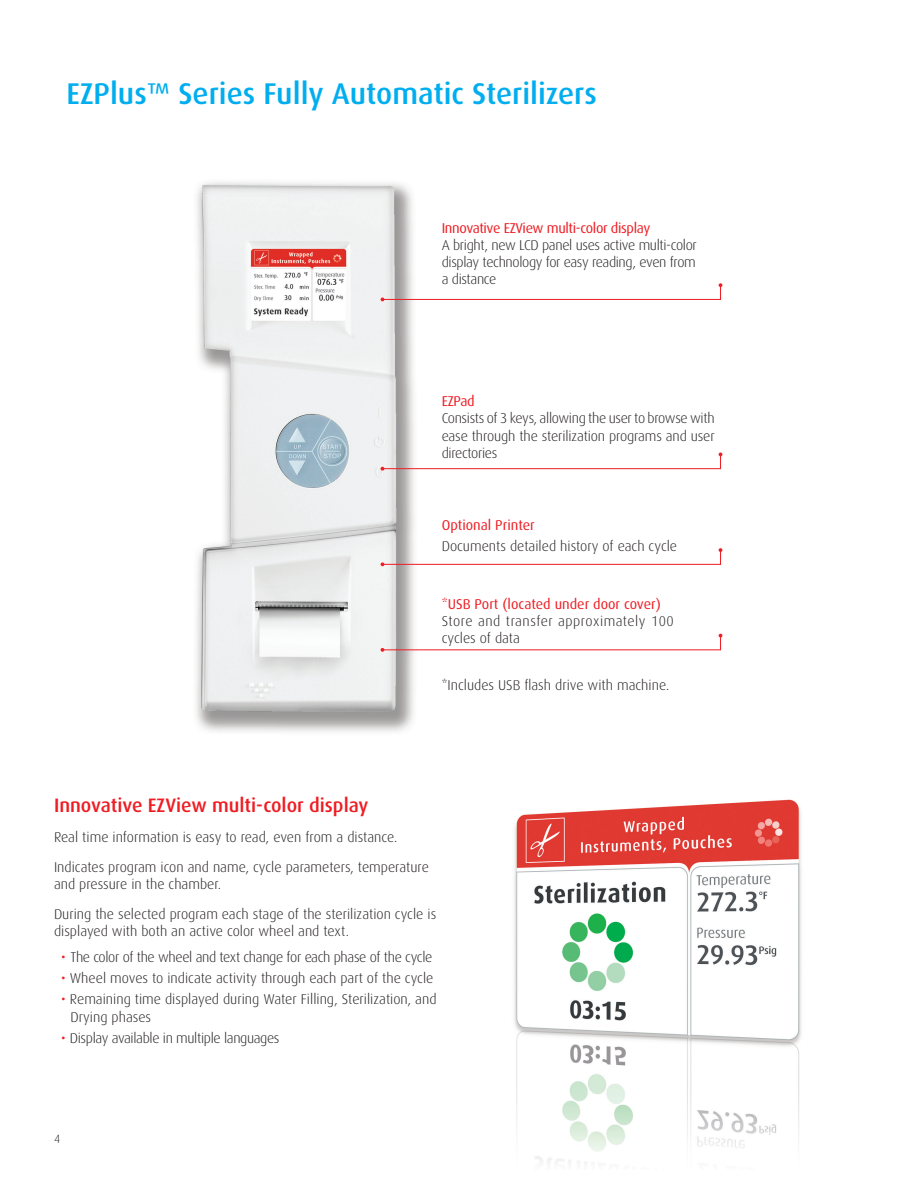
<style>
.page{position:relative;width:918px;height:1188px;background:#fff}
.page>*{position:absolute;margin:0;border:0;box-sizing:border-box;transform-origin:0 0}
.t1{font:500 30px "Dax";color:#00aeef}
.t2{font:500 19.5px "Dax";color:#ee1d23}
.t3{font:300 14.25px/17.1px "Dax";color:#231f20}
.t4{font:300 14.25px "Dax";letter-spacing:-.025em;color:#231f20}
.t5{font:14.25px "Dax";letter-spacing:-.01em;color:#ee1d23}
.t6{font:300 14.25px/17.1px "Dax";letter-spacing:.03em;color:#231f20}
.t7{font:300 12px "Dax";color:#231f20}
.s1{font-weight:400;color:#ee1d23}
</style>
<div class="page">
<img style="left:514px;top:799px;width:287px;height:364px">
<img style="left:196px;top:182px;width:218px;height:550px">
<svg style="left:381px;top:283px;width:341px;height:18px"></svg>
<svg style="left:381px;top:453px;width:341px;height:18px"></svg>
<svg style="left:381px;top:548px;width:341px;height:18px"></svg>
<svg style="left:381px;top:634px;width:341px;height:18px"></svg>
<h1 class="t1" style="left:67px;top:77px;width:532px">EZPlus™ Series Fully Automatic Sterilizers</h1>
<p class="t5" style="left:442px;top:220px;width:210px">Innovative EZView multi-color display</p>
<p class="t3" style="left:442px;top:237px;width:257px;text-align:justify">A bright, new LCD panel uses active multi-color display technology for easy reading, even from a distance</p>
<p class="t5" style="left:442px;top:393px;width:34px">EZPad</p>
<p class="t3" style="left:442px;top:410px;width:274px;text-align:justify">Consists of 3 keys, allowing the user to browse with ease through the sterilization programs and user directories</p>
<p class="t5" style="left:442px;top:517px;width:95px">Optional Printer</p>
<p class="t3" style="left:442px;top:538px;width:237px">Documents detailed history of each cycle</p>
<p class="t5" style="left:442px;top:596px;width:221px">*USB Port (located under door cover)</p>
<p class="t6" style="left:442px;top:612px;width:234px">Store and transfer approximately 100 cycles of data</p>
<p class="t3" style="left:442px;top:676px;width:229px">*Includes USB flash drive with machine.</p>
<h2 class="t2" style="left:54px;top:795px;width:316px">Innovative EZView multi-color display</h2>
<p class="t3" style="left:54px;top:823px;width:376px;line-height:29.8px">Real time information is easy to read, even from a distance.<br>Indicates program icon and name, cycle parameters, temperature</p>
<p class="t3" style="left:54px;top:870px;width:384px;line-height:29.8px">and pressure in the chamber.<br>During the selected program each stage of the sterilization cycle is</p>
<p class="t3" style="left:54px;top:923px;width:297px">displayed with both an active color wheel and text.</p>
<p class="t4" style="left:61px;top:949px;width:373px"><span class="s1">•</span> The color of the wheel and text change for each phase of the cycle</p>
<p class="t3" style="left:61px;top:970px;width:374px"><span class="s1">•</span> Wheel moves to indicate activity through each part of the cycle</p>
<p class="t3" style="left:71px;top:991px;width:368px;text-indent:-9px"><span class="s1">•</span> Remaining time displayed during Water Filling, Sterilization, and<br>Drying phases</p>
<p class="t4" style="left:61px;top:1030px;width:220px"><span class="s1">•</span> Display available in multiple languages</p>
<p class="t7" style="left:54px;top:1133px;width:8px">4</p>
</div>
